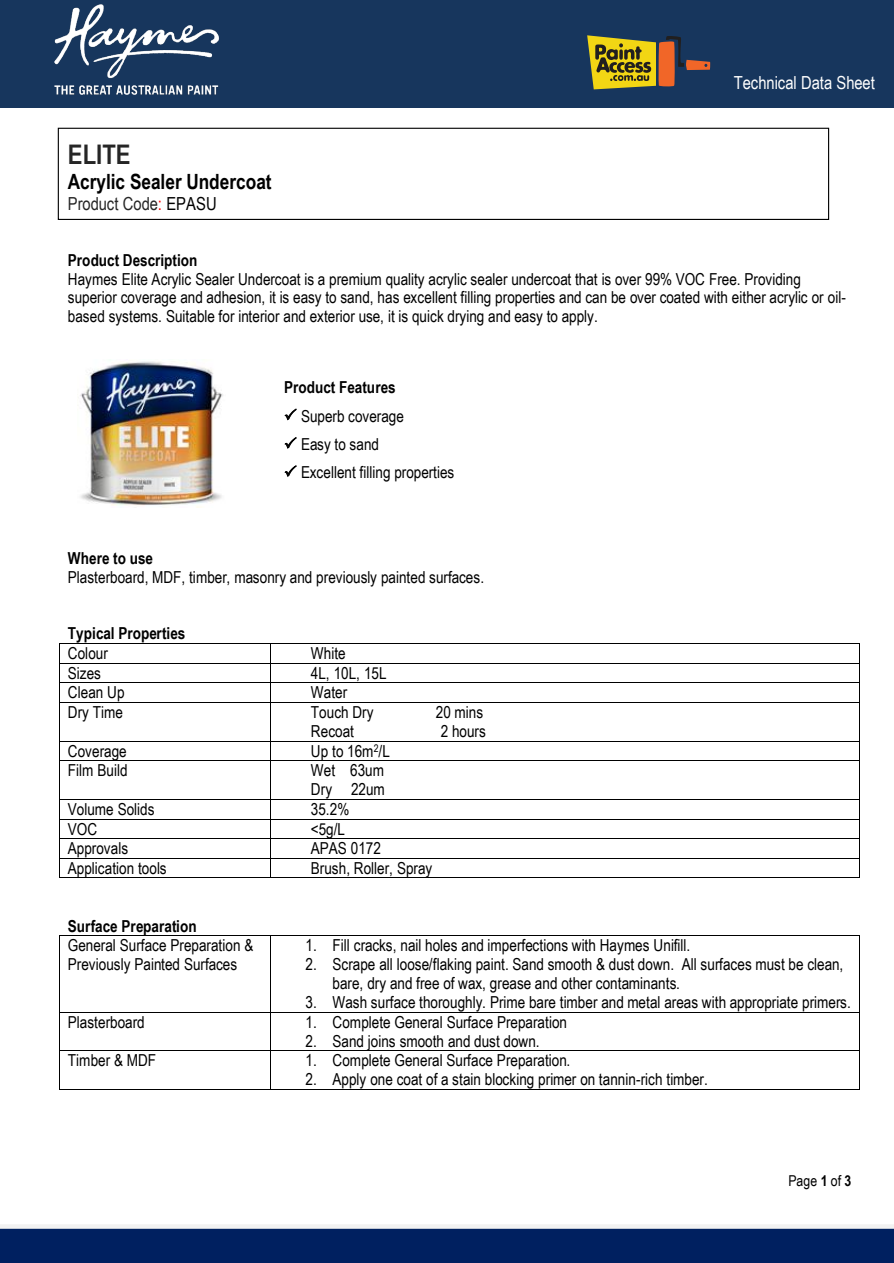
<style>
.page{position:relative;width:894px;height:1263px;background:#fff}
.page>*{position:absolute;margin:0;border:0;box-sizing:border-box;transform-origin:0 0}
.t1{font:700 27px "Arial Narrow";color:#262626}
.t2{font:700 21px "Arial Narrow";color:#000}
.t3{font:18px "Arial Narrow";letter-spacing:-.005em;color:#fff}
.t4{font:18px "Arial Narrow";color:#262626}
.t5{font:16.5px/18.9px "Arial Narrow";color:#000}
.t6{font:700 16.5px "Arial Narrow";color:#000}
.t7{font:15px "Arial Narrow";letter-spacing:.005em;color:#000}
.s1{color:#f00}
.s2{color:#000}
.s3{font-weight:700}
</style>
<div class="page">
<svg style="left:0;top:1225px;width:893px;height:38px;background:#18346e"></svg>
<div style="left:0;top:0;width:893px;height:108px;background:#17365d"></div>
<img style="left:54px;top:4px;width:165px;height:91px">
<hr style="left:60px;top:643px;width:210px;height:1px;background:#000">
<hr style="left:271px;top:643px;width:588px;height:1px;background:#000">
<hr style="left:60px;top:663px;width:210px;height:1px;background:#000">
<hr style="left:271px;top:663px;width:588px;height:1px;background:#000">
<hr style="left:60px;top:682px;width:210px;height:1px;background:#000">
<hr style="left:271px;top:682px;width:588px;height:1px;background:#000">
<svg style="left:59px;top:643px;width:1px;height:60px"></svg>
<hr style="left:60px;top:702px;width:210px;height:1px;background:#000">
<svg style="left:270px;top:643px;width:1px;height:60px"></svg>
<hr style="left:271px;top:702px;width:588px;height:1px;background:#000">
<svg style="left:859px;top:643px;width:1px;height:60px"></svg>
<hr style="left:59px;top:703px;width:1px;height:38px;background:#000">
<hr style="left:270px;top:703px;width:1px;height:38px;background:#000">
<hr style="left:859px;top:703px;width:1px;height:38px;background:#000">
<hr style="left:60px;top:741px;width:210px;height:1px;background:#000">
<hr style="left:271px;top:741px;width:588px;height:1px;background:#000">
<svg style="left:59px;top:741px;width:1px;height:20px"></svg>
<hr style="left:60px;top:760px;width:210px;height:1px;background:#000">
<svg style="left:270px;top:741px;width:1px;height:20px"></svg>
<hr style="left:271px;top:760px;width:588px;height:1px;background:#000">
<svg style="left:859px;top:741px;width:1px;height:20px"></svg>
<hr style="left:59px;top:761px;width:1px;height:38px;background:#000">
<hr style="left:270px;top:761px;width:1px;height:38px;background:#000">
<hr style="left:859px;top:761px;width:1px;height:38px;background:#000">
<hr style="left:60px;top:799px;width:210px;height:1px;background:#000">
<hr style="left:271px;top:799px;width:588px;height:1px;background:#000">
<hr style="left:60px;top:819px;width:210px;height:1px;background:#000">
<hr style="left:271px;top:819px;width:588px;height:1px;background:#000">
<hr style="left:60px;top:838px;width:210px;height:1px;background:#000">
<hr style="left:271px;top:838px;width:588px;height:1px;background:#000">
<hr style="left:60px;top:858px;width:210px;height:1px;background:#000">
<hr style="left:271px;top:858px;width:588px;height:1px;background:#000">
<svg style="left:59px;top:799px;width:1px;height:79px"></svg>
<hr style="left:60px;top:877px;width:210px;height:1px;background:#000">
<svg style="left:270px;top:799px;width:1px;height:79px"></svg>
<hr style="left:271px;top:877px;width:588px;height:1px;background:#000">
<svg style="left:859px;top:799px;width:1px;height:79px"></svg>
<hr style="left:60px;top:935px;width:210px;height:1px;background:#000">
<hr style="left:271px;top:935px;width:588px;height:1px;background:#000">
<hr style="left:59px;top:936px;width:1px;height:76px;background:#000">
<hr style="left:270px;top:936px;width:1px;height:76px;background:#000">
<hr style="left:859px;top:936px;width:1px;height:76px;background:#000">
<hr style="left:60px;top:1012px;width:210px;height:1px;background:#000">
<hr style="left:271px;top:1012px;width:588px;height:1px;background:#000">
<hr style="left:59px;top:1012px;width:1px;height:38px;background:#000">
<hr style="left:270px;top:1012px;width:1px;height:38px;background:#000">
<hr style="left:859px;top:1012px;width:1px;height:38px;background:#000">
<hr style="left:60px;top:1050px;width:210px;height:1px;background:#000">
<hr style="left:271px;top:1050px;width:588px;height:1px;background:#000">
<hr style="left:59px;top:1051px;width:1px;height:38px;background:#000">
<hr style="left:60px;top:1089px;width:210px;height:1px;background:#000">
<hr style="left:270px;top:1051px;width:1px;height:38px;background:#000">
<hr style="left:271px;top:1089px;width:588px;height:1px;background:#000">
<hr style="left:859px;top:1051px;width:1px;height:38px;background:#000">
<div style="left:58px;top:128px;width:770px;height:92px;border:1px solid #000"></div>
<img style="left:80px;top:361px;width:143px;height:146px">
<svg style="left:587px;top:35px;width:123px;height:54px"></svg>
<svg style="left:284px;top:408px;width:13px;height:13px"></svg>
<svg style="left:284px;top:437px;width:13px;height:12px"></svg>
<svg style="left:284px;top:465px;width:13px;height:12px"></svg>
<h1 class="t1" style="left:68px;top:134px;width:64px">ELITE</h1>
<p class="t2" style="left:68px;top:165px;width:205px">Acrylic Sealer Undercoat</p>
<p class="t4" style="left:68px;top:190px;width:150px">Product Code<span class="s1">:</span> <span class="s2">EPASU</span></p>
<p class="t3" style="left:733px;top:69px;width:142px">Technical Data Sheet</p>
<p class="t6" style="left:68px;top:247px;width:131px">Product Description</p>
<p class="t5" style="left:68px;top:269px;width:779px">Haymes Elite Acrylic Sealer Undercoat is a premium quality acrylic sealer undercoat that is over 99% VOC Free. Providing superior coverage and adhesion, it is easy to sand, has excellent filling properties and can be over coated with either acrylic or oil&shy;based systems. Suitable for interior and exterior use, it is quick drying and easy to apply.</p>
<p class="t6" style="left:284px;top:375px;width:113px">Product Features</p>
<p class="t5" style="left:301px;top:401px;width:155px;line-height:28.3px">Superb coverage<br>Easy to sand<br>Excellent filling properties</p>
<p class="t6" style="left:68px;top:545px;width:87px">Where to use</p>
<p class="t5" style="left:68px;top:567px;width:417px">Plasterboard, MDF, timber, masonry and previously painted surfaces.</p>
<p class="t6" style="left:68px;top:621px;width:119px">Typical Properties</p>
<p class="t5" style="left:68px;top:643px;width:41px">Colour</p>
<p class="t5" style="left:311px;top:643px;width:36px">White</p>
<p class="t5" style="left:68px;top:663px;width:35px">Sizes</p>
<p class="t5" style="left:311px;top:663px;width:77px">4L, 10L, 15L</p>
<p class="t5" style="left:68px;top:682px;width:58px">Clean Up</p>
<p class="t5" style="left:311px;top:682px;width:38px">Water</p>
<p class="t5" style="left:68px;top:702px;width:57px">Dry Time</p>
<p class="t5" style="left:311px;top:702px;width:64px">Touch Dry</p>
<p class="t5" style="left:435px;top:702px;width:49px">20 mins</p>
<p class="t5" style="left:311px;top:721px;width:45px">Recoat</p>
<p class="t5" style="left:440px;top:721px;width:47px">2 hours</p>
<p class="t5" style="left:68px;top:741px;width:60px">Coverage</p>
<p class="t5" style="left:311px;top:741px;width:80px">Up to 16m<sup>2</sup>/L</p>
<p class="t5" style="left:68px;top:760px;width:61px">Film Build</p>
<p class="t5" style="left:311px;top:760px;width:75px">Wet 63um<br>Dry 22um</p>
<p class="t5" style="left:68px;top:799px;width:88px">Volume Solids</p>
<p class="t5" style="left:311px;top:799px;width:40px">35.2%</p>
<p class="t5" style="left:68px;top:819px;width:31px">VOC</p>
<p class="t5" style="left:311px;top:819px;width:36px">&lt;5g/L</p>
<p class="t5" style="left:68px;top:838px;width:62px">Approvals</p>
<p class="t5" style="left:311px;top:838px;width:71px">APAS 0172</p>
<p class="t5" style="left:68px;top:858px;width:100px">Application tools</p>
<p class="t5" style="left:311px;top:858px;width:123px">Brush, Roller, Spray</p>
<p class="t6" style="left:68px;top:913px;width:130px">Surface Preparation</p>
<p class="t5" style="left:68px;top:935px;width:187px">General Surface Preparation &amp;<br>Previously Painted Surfaces</p>
<p class="t5" style="left:305px;top:935px;width:386px">1. Fill cracks, nail holes and imperfections with Haymes Unifill.</p>
<p class="t5" style="left:332px;top:954px;width:512px;text-indent:-27px">2. Scrape all loose/flaking paint. Sand smooth &amp; dust down. All surfaces must be clean, bare, dry and free of wax, grease and other contaminants.</p>
<p class="t5" style="left:305px;top:992px;width:546px">3. Wash surface thoroughly. Prime bare timber and metal areas with appropriate primers.</p>
<p class="t5" style="left:68px;top:1012px;width:78px">Plasterboard</p>
<p class="t5" style="left:305px;top:1012px;width:263px">1. Complete General Surface Preparation</p>
<p class="t5" style="left:305px;top:1031px;width:235px">2. Sand joins smooth and dust down.</p>
<p class="t5" style="left:68px;top:1050px;width:89px">Timber &amp; MDF</p>
<p class="t5" style="left:305px;top:1050px;width:266px">1. Complete General Surface Preparation.</p>
<p class="t5" style="left:305px;top:1069px;width:403px">2. Apply one coat of a stain blocking primer on tannin-rich timber.</p>
<p class="t7" style="left:788px;top:1170px;width:64px">Page <span class="s3">1</span> of <span class="s3">3</span></p>
</div>
